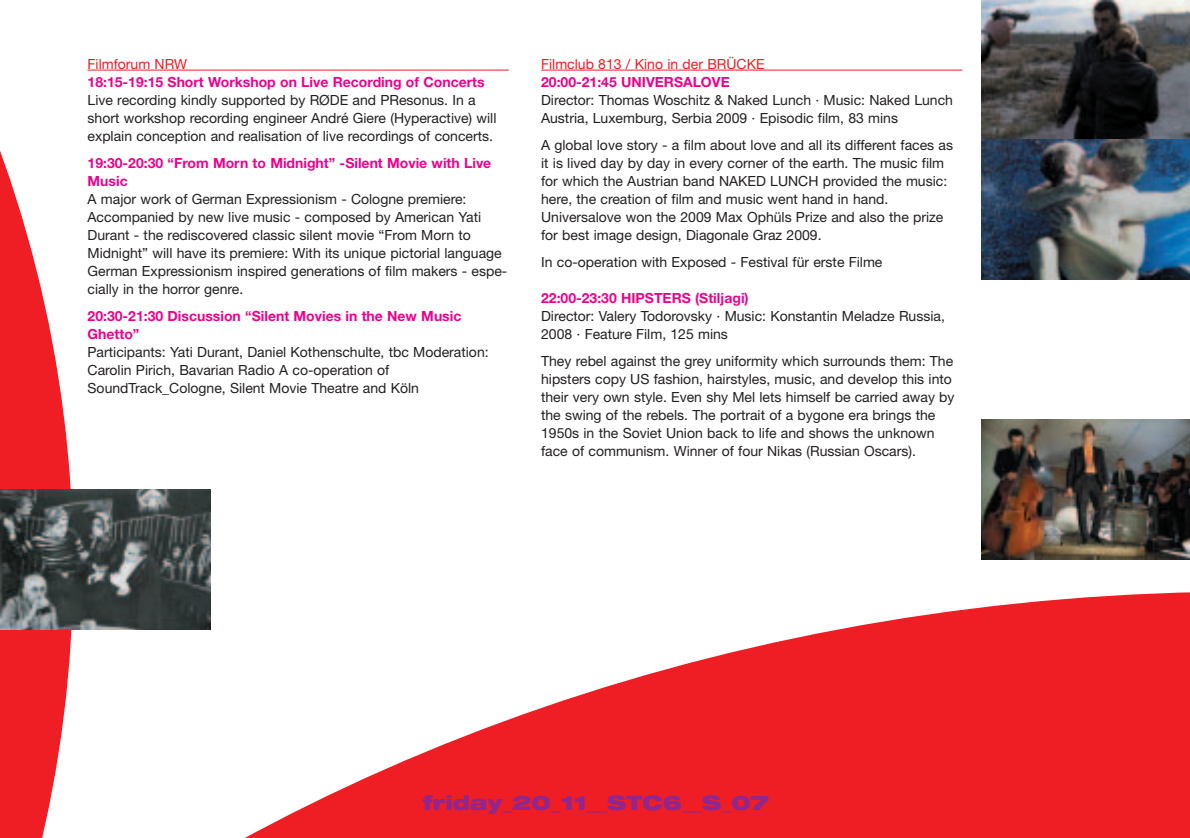
<style>
.page{position:relative;width:1190px;height:838px;background:#fff}
.page>*{position:absolute;margin:0;border:0;box-sizing:border-box;transform-origin:0 0}
.t1{font:900 expanded 20px "Helvetica Neue";color:#90268f}
.t2{font:14px/18px "Helvetica Neue";color:#231f20}
.t3{font:700 14px/18px "Helvetica Neue";color:#ed028c}
.t4{font:14px "Helvetica Neue";color:#ee1d23}
</style>
<div class="page">
<svg style="left:136px;top:592px;width:1054px;height:246px;fill:#ee1e24"></svg>
<hr style="left:541px;top:70px;width:421px;height:1px;background:#ee1d23">
<img style="left:981px;top:0;width:209px;height:140px">
<img style="left:981px;top:140px;width:209px;height:140px">
<img style="left:981px;top:420px;width:209px;height:139px">
<svg style="left:1px;top:154px;width:72px;height:684px;fill:#ee1e24"></svg>
<hr style="left:88px;top:70px;width:43px;height:1px;background:#ee1d23">
<hr style="left:131px;top:70px;width:43px;height:1px;background:#ee1d23">
<hr style="left:174px;top:70px;width:335px;height:1px;background:#ee1d23">
<img style="left:1px;top:489px;width:209px;height:140px">
<p class="t4" style="left:88px;top:59px;width:101px">Filmforum NRW</p>
<p class="t3" style="left:88px;top:74px;width:399px">18:15-19:15 Short Workshop on Live Recording of Concerts</p>
<p class="t2" style="left:88px;top:92px;width:410px">Live recording kindly supported by RØDE and PResonus. In a short workshop recording engineer André Giere (Hyperactive) will explain conception and realisation of live recordings of concerts.</p>
<p class="t3" style="left:88px;top:155px;width:405px">19:30-20:30 “From Morn to Midnight” -Silent Movie with Live<br>Music</p>
<p class="t2" style="left:88px;top:191px;width:421px">A major work of German Expressionism - Cologne premiere:<br>Accompanied by new live music - composed by American Yati Durant - the rediscovered classic silent movie “From Morn to Midnight” will have its premiere: With its unique pictorial language German Expressionism inspired generations of film makers - espe&shy;cially in the horror genre.</p>
<p class="t3" style="left:88px;top:308px;width:375px">20:30-21:30 Discussion “Silent Movies in the New Music<br>Ghetto”</p>
<p class="t2" style="left:88px;top:344px;width:403px">Participants: Yati Durant, Daniel Kothenschulte, tbc Moderation:<br>Carolin Pirich, Bavarian Radio A co-operation of<br>SoundTrack_Cologne, Silent Movie Theatre and Köln</p>
<p class="t4" style="left:541px;top:59px;width:225px">Filmclub 813 / Kino in der BRÜCKE</p>
<p class="t3" style="left:541px;top:74px;width:190px">20:00-21:45 UNIVERSALOVE</p>
<p class="t2" style="left:541px;top:92px;width:413px">Director: Thomas Woschitz &amp; Naked Lunch · Music: Naked Lunch<br>Austria, Luxemburg, Serbia 2009 · Episodic film, 83 mins</p>
<p class="t2" style="left:541px;top:137px;width:413px">A global love story - a film about love and all its different faces as it is lived day by day in every corner of the earth. The music film for which the Austrian band NAKED LUNCH provided the music: here, the creation of film and music went hand in hand.<br>Universalove won the 2009 Max Ophüls Prize and also the prize for best image design, Diagonale Graz 2009.</p>
<p class="t2" style="left:541px;top:254px;width:343px">In co-operation with Exposed - Festival für erste Filme</p>
<p class="t3" style="left:541px;top:290px;width:209px">22:00-23:30 HIPSTERS (Stiljagi)</p>
<p class="t2" style="left:541px;top:308px;width:405px">Director: Valery Todorovsky · Music: Konstantin Meladze Russia,<br>2008 · Feature Film, 125 mins</p>
<p class="t2" style="left:541px;top:353px;width:415px">They rebel against the grey uniformity which surrounds them: The hipsters copy US fashion, hairstyles, music, and develop this into their very own style. Even shy Mel lets himself be carried away by the swing of the rebels. The portrait of a bygone era brings the 1950s in the Soviet Union back to life and shows the unknown face of communism. Winner of four Nikas (Russian Oscars).</p>
<h1 class="t1" style="left:423px;top:796px;width:348px">friday_20_11__STC6__S_07</h1>
</div>
